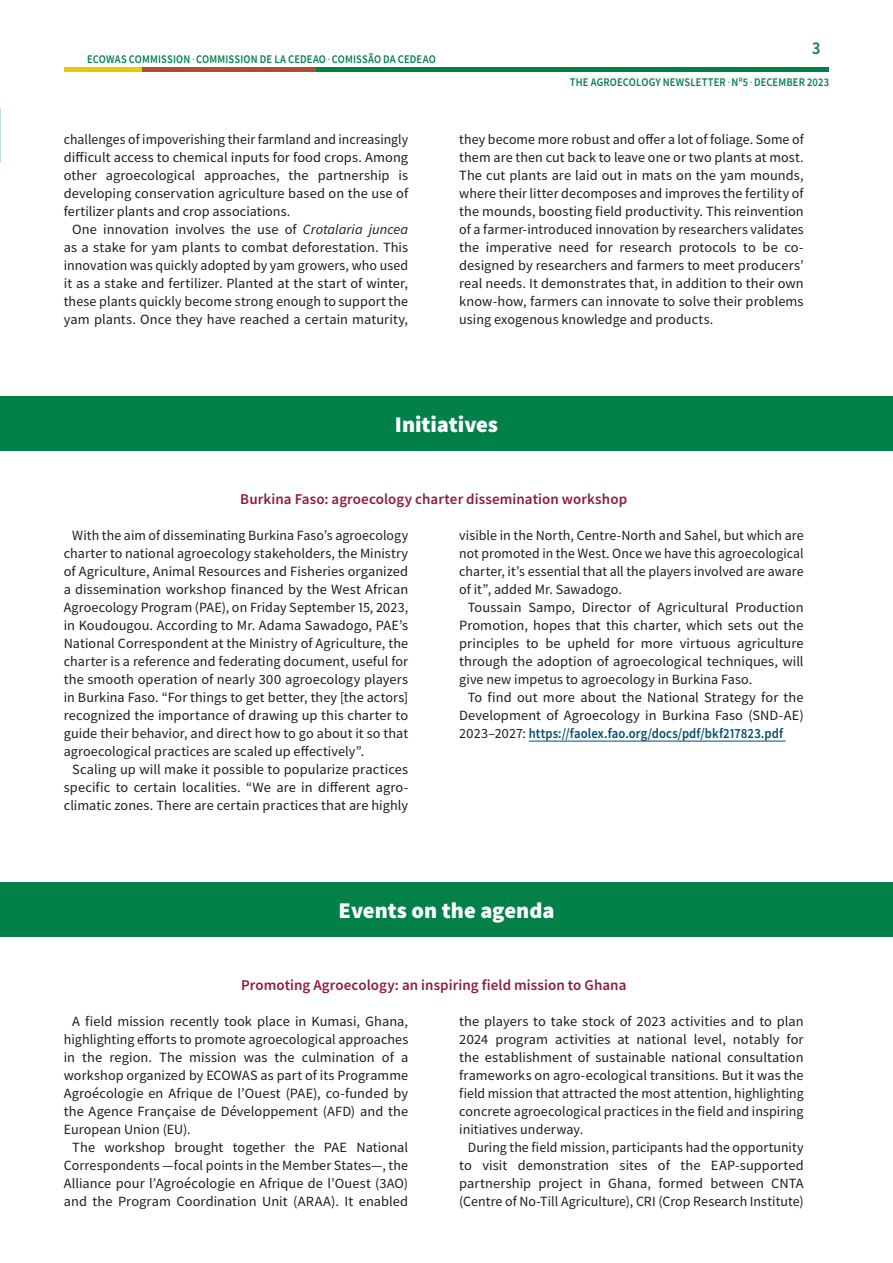
<style>
.page{position:relative;width:893px;height:1263px;background:#fff}
.page>*{position:absolute;margin:0;border:0;box-sizing:border-box;transform-origin:0 0}
.Art-Inter{font:900 22.5px "Source Sans Pro";color:#fff}
.t1{font:600 18px "Source Sans Pro";color:#018048;scale:.9 1}
.Art-légendes{font:600 15px "Source Sans Pro";letter-spacing:.005em;color:#8e1d37}
.Art-texte{font:14.1px/18px "Source Sans Pro";letter-spacing:.005em;color:#1d1d1b;text-align:justify}
.t2{font:600 11.7px "Source Sans Pro";letter-spacing:.015em;color:#018048;scale:.9 1}
.s1{font-style:italic}
.s2{font-weight:600;color:#004c71}
</style>
<div class="page">
<div style="left:142px;top:67px;width:174px;height:5px;background:#ae502f"></div>
<div style="left:64px;top:67px;width:78px;height:5px;background:#e4ca00"></div>
<div style="left:316px;top:67px;width:513px;height:5px;background:#008244"></div>
<div style="left:0;top:396px;width:893px;height:54px;background:#018048"></div>
<div style="left:0;top:882px;width:893px;height:54px;background:#018048"></div>
<hr style="left:529px;top:741px;width:257px;height:1px;background:#004c71">
<p class="t2" style="left:87px;top:51px;width:389px">ECOWAS COMMISSION . COMMISSION DE LA CEDEAO . COMISSÃO DA CEDEAO</p>
<p class="Art-texte" style="left:64px;top:130px;width:346px">challenges of impoverishing their farmland and increasingly difficult access to chemical inputs for food crops. Among other agroecological approaches, the partnership is developing conservation agriculture based on the use of fertilizer plants and crop associations.</p>
<p class="Art-texte" style="left:64px;top:220px;width:346px;text-indent:9px">One innovation involves the use of <span class="s1">Crotalaria juncea </span>as a stake for yam plants to combat deforestation. This innovation was quickly adopted by yam growers, who used it as a stake and fertilizer. Planted at the start of winter, these plants quickly become strong enough to support the yam plants. Once they have reached a certain maturity,</p>
<p class="t1" style="left:812px;top:36px;width:11px">3</p>
<p class="t2" style="left:570px;top:74px;width:290px">THE AGROECOLOGY NEWSLETTER . No5 . DECEMBER 2023</p>
<p class="Art-texte" style="left:459px;top:130px;width:346px">they become more robust and offer a lot of foliage. Some of them are then cut back to leave one or two plants at most.<br>The cut plants are laid out in mats on the yam mounds, where their litter decomposes and improves the fertility of the mounds, boosting field productivity. This reinvention of a farmer-introduced innovation by researchers validates the imperative need for research protocols to be co&shy;designed by researchers and farmers to meet producersʼ real needs. It demonstrates that, in addition to their own know-how, farmers can innovate to solve their problems using exogenous knowledge and products.</p>
<p class="Art-Inter" style="left:395px;top:409px;width:105px">Initiatives</p>
<p class="Art-légendes" style="left:240px;top:489px;width:388px">Burkina Faso: agroecology charter dissemination workshop</p>
<p class="Art-texte" style="left:64px;top:526px;width:346px;text-indent:9px">With the aim of disseminating Burkina Fasoʼs agroecology charter to national agroecology stakeholders, the Ministry of Agriculture, Animal Resources and Fisheries organized a dissemination workshop financed by the West African Agroecology Program (PAE), on Friday September 15, 2023, in Koudougou. According to Mr. Adama Sawadogo, PAEʼs National Correspondent at the Ministry of Agriculture, the charter is a reference and federating document, useful for the smooth operation of nearly 300 agroecology players in Burkina Faso. “For things to get better, they [the actors] recognized the importance of drawing up this charter to guide their behavior, and direct how to go about it so that agroecological practices are scaled up effectively”.</p>
<p class="Art-texte" style="left:64px;top:760px;width:346px;text-indent:9px">Scaling up will make it possible to popularize practices specific to certain localities. “We are in different agro&shy;climatic zones. There are certain practices that are highly</p>
<p class="Art-texte" style="left:459px;top:526px;width:346px">visible in the North, Centre-North and Sahel, but which are not promoted in the West. Once we have this agroecological charter, itʼs essential that all the players involved are aware of it”, added Mr. Sawadogo.</p>
<p class="Art-texte" style="left:459px;top:598px;width:346px;text-indent:9px">Toussain Sampo, Director of Agricultural Production Promotion, hopes that this charter, which sets out the principles to be upheld for more virtuous agriculture through the adoption of agroecological techniques, will give new impetus to agroecology in Burkina Faso.</p>
<p class="Art-texte" style="left:459px;top:688px;width:346px;text-indent:9px">To find out more about the National Strategy for the Development of Agroecology in Burkina Faso (SND-AE)<br>2023–2027: <span class="s2">https://faolex.fao.org/docs/pdf/bkf217823.pdf</span></p>
<p class="Art-Inter" style="left:339px;top:895px;width:217px">Events on the agenda</p>
<p class="Art-légendes" style="left:241px;top:975px;width:387px">Promoting Agroecology: an inspiring field mission to Ghana</p>
<p class="Art-texte" style="left:64px;top:1012px;width:346px;text-indent:9px">A field mission recently took place in Kumasi, Ghana, highlighting efforts to promote agroecological approaches in the region. The mission was the culmination of a workshop organized by ECOWAS as part of its Programme Agroécologie en Afrique de lʼOuest (PAE), co-funded by the Agence Française de Développement (AFD) and the European Union (EU).</p>
<p class="Art-texte" style="left:64px;top:1138px;width:346px;text-indent:9px">The workshop brought together the PAE National Correspondents —focal points in the Member States—, the Alliance pour lʼAgroécologie en Afrique de lʼOuest (3AO) and the Program Coordination Unit (ARAA). It enabled</p>
<p class="Art-texte" style="left:459px;top:1012px;width:346px">the players to take stock of 2023 activities and to plan 2024 program activities at national level, notably for the establishment of sustainable national consultation frameworks on agro-ecological transitions. But it was the field mission that attracted the most attention, highlighting concrete agroecological practices in the field and inspiring initiatives underway.</p>
<p class="Art-texte" style="left:459px;top:1138px;width:346px;text-indent:9px">During the field mission, participants had the opportunity to visit demonstration sites of the EAP-supported partnership project in Ghana, formed between CNTA (Centre of No-Till Agriculture), CRI (Crop Research Institute)</p>
</div>
